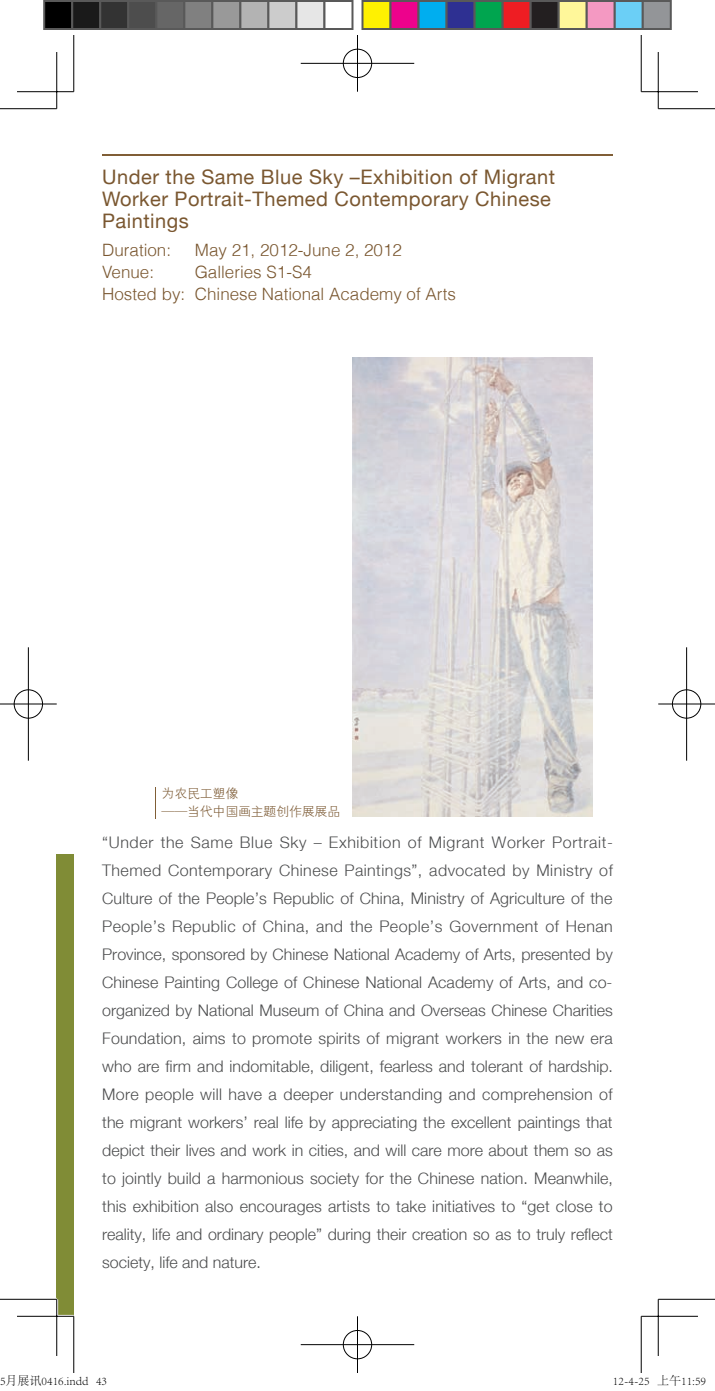
<style>
.page{position:relative;width:715px;height:1391px;background:#fff}
.page>*{position:absolute;margin:0;border:0;box-sizing:border-box;transform-origin:0 0}
.t1{font:20px/22px "Helvetica Neue";letter-spacing:.025em;color:#7a5730}
.t2{font:300 17px/22px "Helvetica";color:#7a5730}
.t3{font:300 16px/28px "Helvetica Neue";color:#4b4c4d;text-align:justify}
.t4{font:13px/18px "FZXH1 K GBK1 0";letter-spacing:-.02em;color:#7a5730}
.t5{font:300 12px "Adobe Song Std";color:#000}
</style>
<div class="page">
<div style="left:57px;top:854px;width:17px;height:462px;background:#808c36"></div>
<hr style="left:102px;top:154px;width:511px;height:2px;background:#805e36">
<hr style="left:155px;top:787px;width:1px;height:32px;background:#805e36">
<img style="left:352px;top:358px;width:240px;height:458px">
<hr style="left:17px;top:1315px;width:57px;height:3px;background:#fff">
<hr style="left:55px;top:1299px;width:3px;height:57px;background:#fff">
<hr style="left:0;top:108px;width:57px;height:1px;background:#000">
<hr style="left:658px;top:108px;width:56px;height:1px;background:#000">
<hr style="left:0;top:1299px;width:57px;height:1px;background:#000">
<hr style="left:658px;top:1299px;width:56px;height:1px;background:#000">
<hr style="left:73px;top:35px;width:1px;height:57px;background:#000">
<hr style="left:73px;top:1316px;width:1px;height:57px;background:#000">
<hr style="left:640px;top:35px;width:1px;height:57px;background:#000">
<hr style="left:640px;top:1316px;width:1px;height:57px;background:#000">
<hr style="left:17px;top:91px;width:57px;height:1px;background:#000">
<hr style="left:641px;top:91px;width:56px;height:1px;background:#000">
<hr style="left:17px;top:1316px;width:57px;height:1px;background:#000">
<hr style="left:641px;top:1316px;width:56px;height:1px;background:#000">
<hr style="left:56px;top:52px;width:1px;height:57px;background:#000">
<hr style="left:56px;top:1299px;width:1px;height:57px;background:#000">
<hr style="left:657px;top:52px;width:1px;height:57px;background:#000">
<hr style="left:657px;top:1299px;width:1px;height:57px;background:#000">
<div style="left:342px;top:48px;width:31px;height:31px;border:3px solid #fff;border-radius:50%"></div>
<hr style="left:300px;top:62px;width:114px;height:3px;background:#fff">
<hr style="left:356px;top:35px;width:3px;height:57px;background:#fff">
<div style="left:343px;top:49px;width:29px;height:29px;border:1px solid #000;border-radius:50%"></div>
<hr style="left:300px;top:63px;width:114px;height:1px;background:#000">
<hr style="left:357px;top:35px;width:1px;height:57px;background:#000">
<div style="left:342px;top:1329px;width:31px;height:31px;border:3px solid #fff;border-radius:50%"></div>
<hr style="left:300px;top:1343px;width:114px;height:3px;background:#fff">
<hr style="left:356px;top:1316px;width:3px;height:57px;background:#fff">
<div style="left:343px;top:1330px;width:29px;height:29px;border:1px solid #000;border-radius:50%"></div>
<hr style="left:300px;top:1344px;width:114px;height:1px;background:#000">
<hr style="left:357px;top:1316px;width:1px;height:57px;background:#000">
<div style="left:13px;top:688px;width:31px;height:32px;border:3px solid #fff;border-radius:50%"></div>
<hr style="left:0;top:703px;width:57px;height:2px;background:#fff">
<hr style="left:27px;top:647px;width:3px;height:114px;background:#fff">
<div style="left:14px;top:690px;width:29px;height:28px;border:1px solid #000;border-radius:50%"></div>
<hr style="left:0;top:704px;width:57px;height:1px;background:#000">
<hr style="left:28px;top:647px;width:1px;height:114px;background:#000">
<div style="left:670px;top:688px;width:32px;height:32px;border:3px solid #fff;border-radius:50%"></div>
<hr style="left:658px;top:703px;width:56px;height:2px;background:#fff">
<hr style="left:685px;top:647px;width:2px;height:114px;background:#fff">
<div style="left:672px;top:690px;width:28px;height:28px;border:1px solid #000;border-radius:50%"></div>
<hr style="left:658px;top:704px;width:56px;height:1px;background:#000">
<hr style="left:686px;top:647px;width:1px;height:114px;background:#000">
<div style="left:44px;top:1px;width:28px;height:28px;background:#000"></div>
<div style="left:43px;top:0;width:30px;height:30px;border:2px solid #595959"></div>
<div style="left:72px;top:1px;width:28px;height:28px;background:#1a1a1a"></div>
<div style="left:71px;top:0;width:30px;height:30px;border:2px solid #595959"></div>
<div style="left:100px;top:1px;width:28px;height:28px;background:#333"></div>
<div style="left:99px;top:0;width:30px;height:30px;border:2px solid #595959"></div>
<div style="left:128px;top:1px;width:28px;height:28px;background:#4d4d4d"></div>
<div style="left:127px;top:0;width:30px;height:30px;border:2px solid #595959"></div>
<div style="left:156px;top:1px;width:28px;height:28px;background:#666"></div>
<div style="left:155px;top:0;width:30px;height:30px;border:2px solid #595959"></div>
<div style="left:184px;top:1px;width:28px;height:28px;background:#808080"></div>
<div style="left:183px;top:0;width:30px;height:30px;border:2px solid #595959"></div>
<div style="left:212px;top:1px;width:28px;height:28px;background:#999"></div>
<div style="left:211px;top:0;width:30px;height:30px;border:2px solid #595959"></div>
<div style="left:240px;top:1px;width:28px;height:28px;background:#b3b3b3"></div>
<div style="left:239px;top:0;width:30px;height:30px;border:2px solid #595959"></div>
<div style="left:268px;top:1px;width:28px;height:28px;background:#ccc"></div>
<div style="left:267px;top:0;width:30px;height:30px;border:2px solid #595959"></div>
<div style="left:296px;top:1px;width:28px;height:28px;background:#e6e6e6"></div>
<div style="left:295px;top:0;width:30px;height:30px;border:2px solid #595959"></div>
<div style="left:323px;top:0;width:30px;height:30px;border:2px solid #595959"></div>
<div style="left:362px;top:1px;width:28px;height:28px;background:#fff101"></div>
<div style="left:361px;top:0;width:30px;height:30px;border:2px solid #595959"></div>
<div style="left:390px;top:1px;width:28px;height:28px;background:#ed028c"></div>
<div style="left:389px;top:0;width:30px;height:30px;border:2px solid #595959"></div>
<div style="left:418px;top:1px;width:28px;height:28px;background:#00aeef"></div>
<div style="left:417px;top:0;width:30px;height:30px;border:2px solid #595959"></div>
<div style="left:446px;top:1px;width:28px;height:28px;background:#2e3092"></div>
<div style="left:445px;top:0;width:30px;height:30px;border:2px solid #595959"></div>
<div style="left:474px;top:1px;width:28px;height:28px;background:#00a54f"></div>
<div style="left:473px;top:0;width:30px;height:30px;border:2px solid #595959"></div>
<div style="left:502px;top:1px;width:28px;height:28px;background:#ee1d23"></div>
<div style="left:501px;top:0;width:30px;height:30px;border:2px solid #595959"></div>
<div style="left:530px;top:1px;width:28px;height:28px;background:#231f20"></div>
<div style="left:529px;top:0;width:30px;height:30px;border:2px solid #595959"></div>
<div style="left:558px;top:1px;width:28px;height:28px;background:#fff79a"></div>
<div style="left:557px;top:0;width:30px;height:30px;border:2px solid #595959"></div>
<div style="left:586px;top:1px;width:28px;height:28px;background:#f499c2"></div>
<div style="left:585px;top:0;width:30px;height:30px;border:2px solid #595959"></div>
<div style="left:614px;top:1px;width:28px;height:28px;background:#6bcff6"></div>
<div style="left:613px;top:0;width:30px;height:30px;border:2px solid #595959"></div>
<div style="left:642px;top:1px;width:28px;height:28px;background:#939598"></div>
<div style="left:641px;top:0;width:30px;height:30px;border:2px solid #595959"></div>
<svg style="left:73px;top:1362px;width:2px;height:11px"></svg>
<p class="t1" style="left:102px;top:165px;width:454px">Under the Same Blue Sky –Exhibition of Migrant<br>Worker Portrait-Themed Contemporary Chinese<br>Paintings</p>
<p class="t2" style="left:102px;top:238px;width:70px">Duration:</p>
<p class="t2" style="left:195px;top:238px;width:208px">May 21, 2012-June 2, 2012</p>
<p class="t2" style="left:102px;top:260px;width:53px">Venue:</p>
<p class="t2" style="left:102px;top:260px;width:355px;text-indent:92px">Galleries S1-S4<br>Hosted by: Chinese National Academy of Arts</p>
<p class="t4" style="left:161px;top:785px;width:180px">为农民工塑像<br>——当代中国画主题创作展展品</p>
<p class="t3" style="left:102px;top:828px;width:512px">“Under the Same Blue Sky – Exhibition of Migrant Worker Portrait-Themed Contemporary Chinese Paintings”, advocated by Ministry of Culture of the People’s Republic of China, Ministry of Agriculture of the People’s Republic of China, and the People’s Government of Henan Province, sponsored by Chinese National Academy of Arts, presented by Chinese Painting College of Chinese National Academy of Arts, and co&shy;organized by National Museum of China and Overseas Chinese Charities Foundation, aims to promote spirits of migrant workers in the new era who are firm and indomitable, diligent, fearless and tolerant of hardship.<br>More people will have a deeper understanding and comprehension of the migrant workers’ real life by appreciating the excellent paintings that depict their lives and work in cities, and will care more about them so as to jointly build a harmonious society for the Chinese nation. Meanwhile, this exhibition also encourages artists to take initiatives to “get close to reality, life and ordinary people” during their creation so as to truly reflect society, life and nature.</p>
<p class="t5" style="left:0;top:1374px;width:109px">5月展讯0416.indd 43</p>
<p class="t5" style="left:612px;top:1374px;width:95px">12-4-25 上午11:59</p>
</div>
